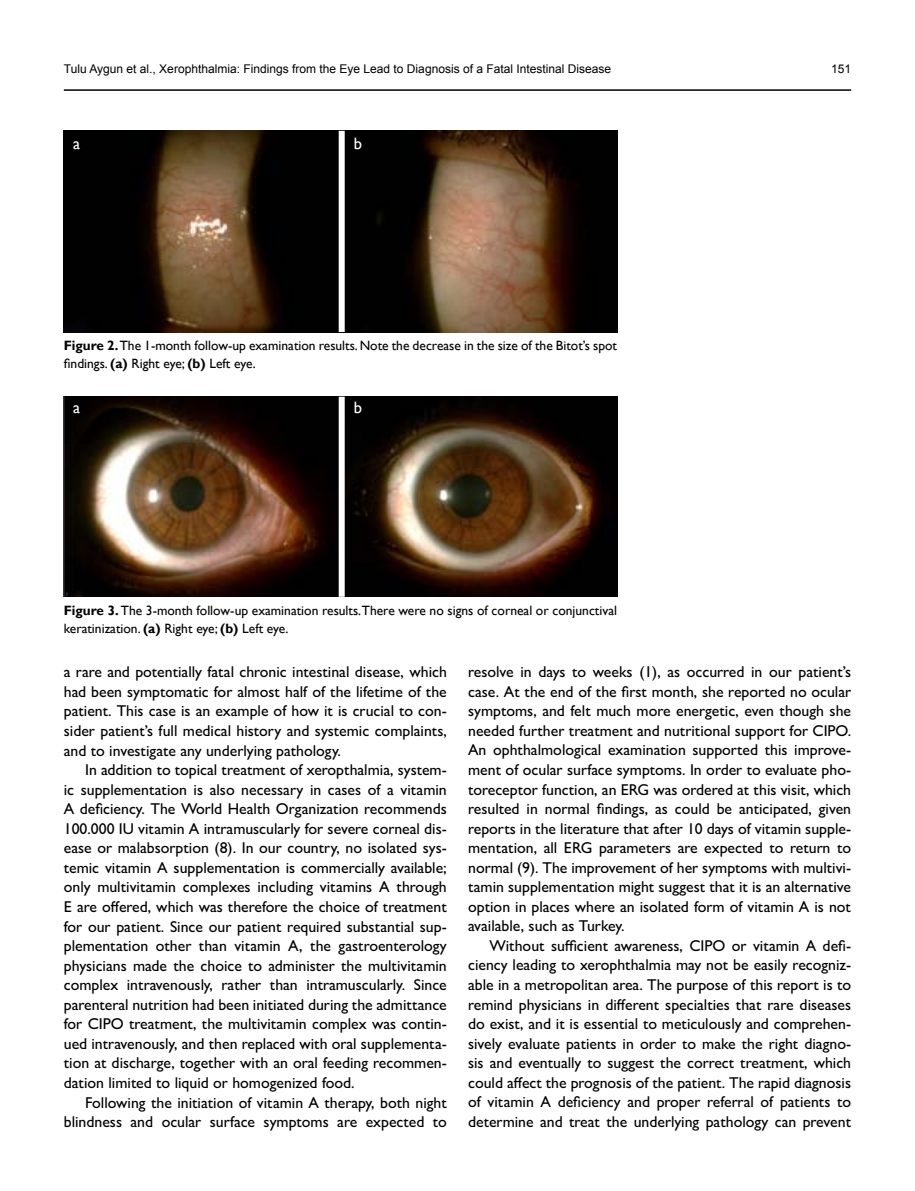
<style>
.page{position:relative;width:915px;height:1191px;background:#fff}
.page>*{position:absolute;margin:0;border:0;box-sizing:border-box;transform-origin:0 0}
.t1{font:16.5px "Gill Sans";color:#fff}
.t2{font:500 15.75px/19.5px "Gill Sans MT Pro";color:#000;text-align:justify}
.t3{font:13.5px/18px "Gill Sans";color:#000}
.t4{font:12px "Arial";color:#000}
.s1{font-weight:700}
</style>
<div class="page">
<hr style="left:64px;top:89px;width:786px;height:2px;background:#000">
<img style="left:64px;top:131px;width:553px;height:201px">
<div style="left:338px;top:131px;width:6px;height:201px;background:#fff"></div>
<img style="left:64px;top:397px;width:553px;height:200px">
<div style="left:338px;top:397px;width:6px;height:200px;background:#fff"></div>
<p class="t4" style="left:64px;top:60px;width:548px">Tulu Aygun et al., Xerophthalmia: Findings from the Eye Lead to Diagnosis of a Fatal Intestinal Disease</p>
<p class="t4" style="left:830px;top:60px;width:22px">151</p>
<p class="t1" style="left:73px;top:133px;width:9px">a</p>
<p class="t1" style="left:354px;top:133px;width:10px">b</p>
<p class="t3" style="left:64px;top:337px;width:554px"><span class="s1">Figure 2.</span> The 1-month follow-up examination results. Note the decrease in the size of the Bitot’s spot findings. <span class="s1">(a)</span> Right eye; <span class="s1">(b)</span> Left eye.</p>
<p class="t1" style="left:73px;top:398px;width:9px">a</p>
<p class="t1" style="left:354px;top:398px;width:10px">b</p>
<p class="t3" style="left:64px;top:602px;width:554px"><span class="s1">Figure 3.</span> The 3-month follow-up examination results.There were no signs of corneal or conjunctival keratinization. <span class="s1">(a)</span> Right eye; <span class="s1">(b)</span> Left eye.</p>
<p class="t2" style="left:64px;top:662px;width:384px">a rare and potentially fatal chronic intestinal disease, which had been symptomatic for almost half of the lifetime of the patient. This case is an example of how it is crucial to con&shy;sider patient’s full medical history and systemic complaints, and to investigate any underlying pathology.</p>
<p class="t2" style="left:64px;top:760px;width:384px;text-indent:21px">In addition to topical treatment of xeropthalmia, system&shy;ic supplementation is also necessary in cases of a vitamin A deficiency. The World Health Organization recommends 100.000 IU vitamin A intramuscularly for severe corneal dis&shy;ease or malabsorption (8). In our country, no isolated sys&shy;temic vitamin A supplementation is commercially available; only multivitamin complexes including vitamins A through E are offered, which was therefore the choice of treatment for our patient. Since our patient required substantial sup&shy;plementation other than vitamin A, the gastroenterology physicians made the choice to administer the multivitamin complex intravenously, rather than intramuscularly. Since parenteral nutrition had been initiated during the admittance for CIPO treatment, the multivitamin complex was contin&shy;ued intravenously, and then replaced with oral supplementa&shy;tion at discharge, together with an oral feeding recommen&shy;dation limited to liquid or homogenized food.</p>
<p class="t2" style="left:64px;top:1092px;width:384px;text-align:right">Following the initiation of vitamin A therapy, both night blindness and ocular surface symptoms are expected to</p>
<p class="t2" style="left:468px;top:662px;width:384px">resolve in days to weeks (1), as occurred in our patient’s case. At the end of the first month, she reported no ocular symptoms, and felt much more energetic, even though she needed further treatment and nutritional support for CIPO.<br>An ophthalmological examination supported this improve&shy;ment of ocular surface symptoms. In order to evaluate pho&shy;toreceptor function, an ERG was ordered at this visit, which resulted in normal findings, as could be anticipated, given reports in the literature that after 10 days of vitamin supple&shy;mentation, all ERG parameters are expected to return to normal (9). The improvement of her symptoms with multivi&shy;tamin supplementation might suggest that it is an alternative option in places where an isolated form of vitamin A is not available, such as Turkey.</p>
<p class="t2" style="left:468px;top:935px;width:384px;text-indent:21px">Without sufficient awareness, CIPO or vitamin A defi&shy;ciency leading to xerophthalmia may not be easily recogniz&shy;able in a metropolitan area. The purpose of this report is to remind physicians in different specialties that rare diseases do exist, and it is essential to meticulously and comprehen&shy;sively evaluate patients in order to make the right diagno&shy;sis and eventually to suggest the correct treatment, which could affect the prognosis of the patient. The rapid diagnosis of vitamin A deficiency and proper referral of patients to determine and treat the underlying pathology can prevent</p>
</div>
